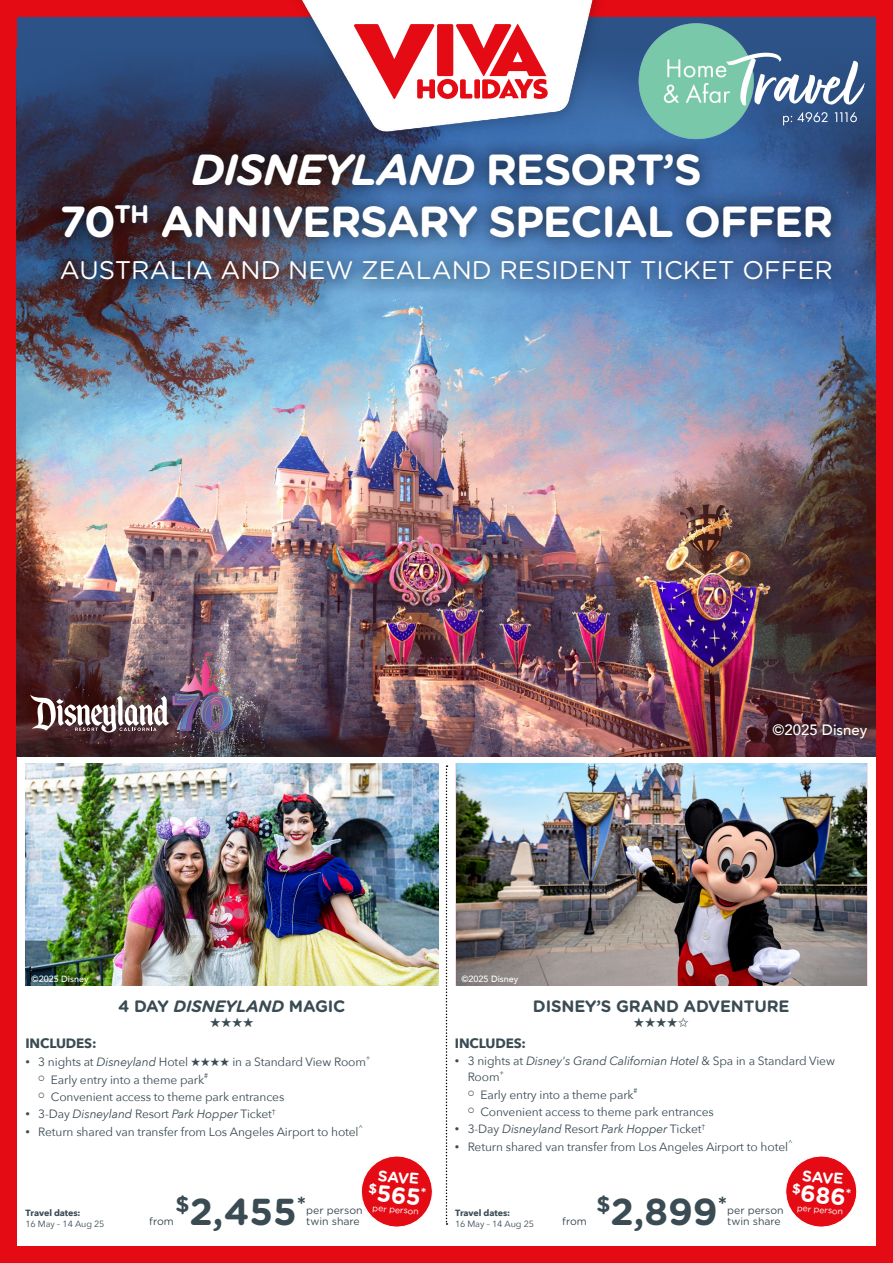
<style>
.page{position:relative;width:893px;height:1263px;background:#e50b14}
.page>*{position:absolute;margin:0;border:0;box-sizing:border-box;transform-origin:0 0}
.t1{font:700 43.5px/52.5px "Gotham Rounded";letter-spacing:-.03em;color:#fff;text-align:center}
.t2{font:25.5px "Gotham Rounded";color:#fff}
.t3{font:700 23.1px "Gotham Rounded";color:#fff}
.t4{font:700 16.5px "Gotham Rounded";letter-spacing:-.01em;color:#3a4b53}
.t5{font:italic 700 16.5px "Gotham Rounded";letter-spacing:-.01em;color:#3a4b53}
.t6{font:700 15.3px "Gotham Rounded";color:#fff}
.t7{font:500 15px "Avenir";color:#fff}
.t8{font:700 13.5px "Avenir Next";letter-spacing:-.01em;color:#3a4b53}
.t9{font:13.5px "Zapf Dingbats ITC";color:#3a4b53}
.t10{font:12px/15.8px "Avenir Next";letter-spacing:-.01em;color:#3a4b53}
.t11{font:italic 12px "Avenir Next";letter-spacing:-.01em;color:#3a4b53}
.t12{font:10.5px/10.5px "Gotham Rounded";color:#3a4b53;text-align:right}
.t13{font:9px "Avenir Next";letter-spacing:-.01em;color:#3a4b53}
.t14{font:700 9px "Avenir Next";letter-spacing:-.01em;color:#3a4b53}
.t15{font:500 9px "Avenir";color:#fff}
.t16{font:8.7px "Gotham Rounded";color:#fff}
.t17{font:7.05px "Avenir Next";color:#3a4b53}
.s1{font-style:italic}
.s2{font-style:normal}
.s3{font-family:"Helvetica Neue LT Std";font-stretch:condensed;font-size:9px}
.s4{font-family:"Helvetica Neue LT Std";font-style:normal;font-stretch:condensed;font-size:9px}
.s5{font-weight:700;font-size:37.5px}
</style>
<div class="page">
<div style="left:17px;top:17px;width:859px;height:1229px;background:#fff"></div>
<img style="left:16px;top:49px;width:859px;height:707px">
<svg style="left:17px;top:17px;width:859px;height:143px;background:#2d4673"></svg>
<svg style="left:766px;top:716px;width:108px;height:29px;background:#4b2933"></svg>
<img style="left:276px;top:0;width:337px;height:137px">
<svg style="left:354px;top:24px;width:194px;height:75px"></svg>
<div style="left:46px;top:137px;width:802px;height:160px;background:#000;opacity:.75"></div>
<div style="left:29px;top:652px;width:216px;height:104px;background:#000;opacity:.3"></div>
<img style="left:30px;top:653px;width:203px;height:91px">
<img style="left:25px;top:763px;width:413px;height:223px">
<img style="left:456px;top:763px;width:410px;height:223px">
<svg style="left:446px;top:765px;width:1px;height:460px"></svg>
<svg style="left:361px;top:1156px;width:72px;height:71px"></svg>
<svg style="left:785px;top:1156px;width:72px;height:71px"></svg>
<img style="left:635px;top:21px;width:233px;height:121px">
<h1 class="t1" style="left:59px;top:142px;width:776px"><span class="s1">DISNEYLAND</span> RESORT’S<br>70<sup>TH</sup> ANNIVERSARY SPECIAL OFFER</h1>
<h2 class="t2" style="left:60px;top:253px;width:774px">AUSTRALIA AND NEW ZEALAND RESIDENT TICKET OFFER</h2>
<p class="t7" style="left:772px;top:716px;width:97px">©2025 Disney</p>
<p class="t15" style="left:32px;top:971px;width:59px">©2025 Disney</p>
<p class="t15" style="left:461px;top:971px;width:59px">©2025 Disney</p>
<h3 class="t5" style="left:118px;top:994px;width:229px"><span class="s2">4 DAY</span> DISNEYLAND <span class="s2">MAGIC</span></h3>
<p class="t9" style="left:210px;top:1016px;width:46px">★★★★</p>
<h3 class="t4" style="left:533px;top:994px;width:258px">DISNEY’S GRAND ADVENTURE</h3>
<p class="t9" style="left:634px;top:1016px;width:57px">★★★★✩</p>
<p class="t8" style="left:25px;top:1031px;width:73px">INCLUDES:</p>
<p class="t10" style="left:25px;top:1053px;width:342px"><span class="s3">•</span> 3 nights at <span class="s1">Disneyland</span> Hotel ★★★★ in a Standard View Room</p>
<p class="t17" style="left:366px;top:1052px;width:6px">+</p>
<p class="t10" style="left:38px;top:1071px;width:168px">○ Early entry into a theme park</p>
<p class="t17" style="left:204px;top:1070px;width:5px">#</p>
<p class="t10" style="left:38px;top:1088px;width:248px">○ Convenient access to theme park entrances</p>
<p class="t11" style="left:25px;top:1103px;width:252px"><span class="s4">•</span> <span class="s2">3-Day</span> Disneyland <span class="s2">Resort</span> Park Hopper <span class="s2">Ticket</span><sup>†</sup></p>
<p class="t10" style="left:25px;top:1123px;width:335px"><span class="s3">•</span> Return shared van transfer from Los Angeles Airport to hotel</p>
<p class="t17" style="left:359px;top:1122px;width:6px">^</p>
<p class="t8" style="left:455px;top:1031px;width:73px">INCLUDES:</p>
<p class="t10" style="left:468px;top:1052px;width:369px;text-indent:-13px"><span class="s3">•</span> 3 nights at <span class="s1">Disney's Grand Californian Hotel</span> &amp; Spa in a Standard View<br>Room</p>
<p class="t17" style="left:499px;top:1067px;width:6px">+</p>
<p class="t10" style="left:468px;top:1086px;width:168px">○ Early entry into a theme park</p>
<p class="t17" style="left:634px;top:1085px;width:5px">#</p>
<p class="t10" style="left:468px;top:1103px;width:248px">○ Convenient access to theme park entrances</p>
<p class="t11" style="left:455px;top:1118px;width:252px"><span class="s4">•</span> <span class="s2">3-Day</span> Disneyland <span class="s2">Resort</span> Park Hopper <span class="s2">Ticket</span><sup>†</sup></p>
<p class="t10" style="left:455px;top:1138px;width:335px"><span class="s3">•</span> Return shared van transfer from Los Angeles Airport to hotel</p>
<p class="t17" style="left:788px;top:1137px;width:6px">^</p>
<p class="t14" style="left:25px;top:1205px;width:57px">Travel dates:</p>
<p class="t13" style="left:25px;top:1216px;width:81px">16 May – 14 Aug 25</p>
<p class="t6" style="left:379px;top:1164px;width:43px;rotate:5deg">SAVE</p>
<h3 class="t3" style="left:370px;top:1175px;width:59px;rotate:5deg"><sup>$</sup>565<sup>*</sup></h3>
<p class="t16" style="left:373px;top:1202px;width:48px;rotate:5deg">per person</p>
<p class="t12" style="left:175px;top:1205px;width:189px"><sup>$</sup><span class="s5">2,455</span><sup>*</sup>per person twin share</p>
<p class="t12" style="left:149px;top:1215px;width:26px">from</p>
<p class="t14" style="left:455px;top:1205px;width:57px">Travel dates:</p>
<p class="t13" style="left:455px;top:1216px;width:81px">16 May – 14 Aug 25</p>
<p class="t12" style="left:562px;top:1215px;width:26px">from</p>
<p class="t12" style="left:596px;top:1205px;width:189px"><sup>$</sup><span class="s5">2,899</span><sup>*</sup>per person twin share</p>
<p class="t6" style="left:803px;top:1164px;width:43px;rotate:5deg">SAVE</p>
<h3 class="t3" style="left:793px;top:1175px;width:61px;rotate:5deg"><sup>$</sup>686<sup>*</sup></h3>
<p class="t16" style="left:797px;top:1202px;width:48px;rotate:5deg">per person</p>
</div>
